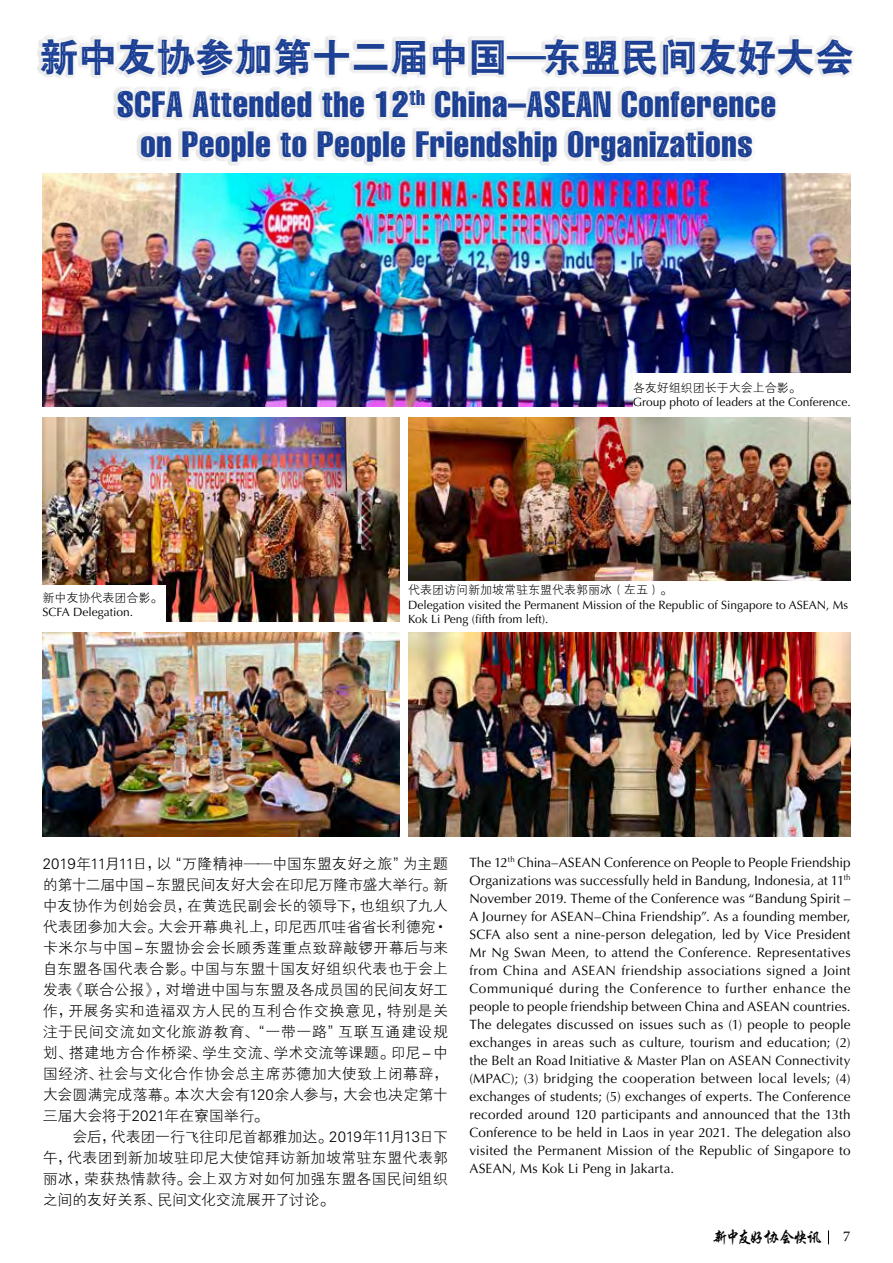
<style>
.page{position:relative;width:893px;height:1263px;background:#fff}
.page>*{position:absolute;margin:0;border:0;box-sizing:border-box;transform-origin:0 0}
.t1{font:39px "FZDHTJW GB1 0";color:#1e439b}
.t2{font:36px/40.2px "Helvetica LT Std Comp";letter-spacing:.02em;color:#1e439b;text-align:center}
.t3{font:16.5px "FZXKJW GB1 0";letter-spacing:-.1em;color:#000;scale:.92 1}
.t4{font:15px/21px "FZXH1 JW GB1 0";letter-spacing:.005em;color:#000;text-align:justify}
.t5{font:15px "Minion Pro";color:#000}
.t6{font:13.5px/18px "Optima LT Std";letter-spacing:.01em;color:#000;text-align:justify}
.t7{font:12px/14.4px "Optima LT Std";color:#000}
.t8{font:12px "FZXH1 JW GB1 0";color:#000}
</style>
<div class="page">
<svg style="left:828px;top:1230px;width:1px;height:14px"></svg>
<div style="left:37px;top:35px;width:820px;height:131px;background:#000;opacity:.75"></div>
<img style="left:43px;top:173px;width:808px;height:234px">
<img style="left:43px;top:418px;width:357px;height:203px">
<img style="left:408px;top:418px;width:442px;height:163px">
<img style="left:408px;top:632px;width:442px;height:204px">
<img style="left:43px;top:632px;width:357px;height:204px">
<div style="left:633px;top:373px;width:241px;height:44px;background:#fff"></div>
<div style="left:43px;top:585px;width:123px;height:39px;background:#fff"></div>
<h1 class="t1" style="left:39px;top:36px;width:817px">新中友协参加第十二届中国—东盟民间友好大会</h1>
<h2 class="t2" style="left:117px;top:83px;width:661px">SCFA Attended the 12<sup>th</sup> China–ASEAN Conference on People to People Friendship Organizations</h2>
<p class="t8" style="left:43px;top:591px;width:121px">新中友协代表团合影。</p>
<p class="t7" style="left:43px;top:605px;width:92px">SCFA Delegation.</p>
<p class="t8" style="left:633px;top:381px;width:169px">各友好组织团长于大会上合影。</p>
<p class="t7" style="left:633px;top:395px;width:220px">Group photo of leaders at the Conference.</p>
<p class="t8" style="left:408px;top:583px;width:265px">代表团访问新加坡常驻东盟代表郭丽冰（左五）。</p>
<p class="t7" style="left:408px;top:597px;width:441px">Delegation visited the Permanent Mission of the Republic of Singapore to ASEAN, Ms<br>Kok Li Peng (fifth from left).</p>
<p class="t4" style="left:43px;top:854px;width:407px">2019年11月11日，以“万隆精神——中国东盟友好之旅”为主题的第十二届中国－东盟民间友好大会在印尼万隆市盛大举行。新中友协作为创始会员，在黄选民副会长的领导下，也组织了九人代表团参加大会。大会开幕典礼上，印尼西爪哇省省长利德宛·卡米尔与中国－东盟协会会长顾秀莲重点致辞敲锣开幕后与来自东盟各国代表合影。中国与东盟十国友好组织代表也于会上发表《联合公报》，对增进中国与东盟及各成员国的民间友好工作，开展务实和造福双方人民的互利合作交换意见，特别是关注于民间交流如文化旅游教育、“一带一路”互联互通建设规划、搭建地方合作桥梁、学生交流、学术交流等课题。印尼－中国经济、社会与文化合作协会总主席苏德加大使致上闭幕辞，大会圆满完成落幕。本次大会有120余人参与，大会也决定第十三届大会将于2021年在寮国举行。</p>
<p class="t4" style="left:43px;top:1127px;width:407px;text-indent:30px">会后，代表团一行飞往印尼首都雅加达。2019年11月13日下午，代表团到新加坡驻印尼大使馆拜访新加坡常驻东盟代表郭丽冰，荣获热情款待。会上双方对如何加强东盟各国民间组织之间的友好关系、民间文化交流展开了讨论。</p>
<p class="t6" style="left:469px;top:853px;width:383px">The 12<sup>th</sup> China–ASEAN Conference on People to People Friendship Organizations was successfully held in Bandung, Indonesia, at 11<sup>th </sup>November 2019. Theme of the Conference was “Bandung Spirit – A Journey for ASEAN–China Friendship”. As a founding member, SCFA also sent a nine-person delegation, led by Vice President Mr Ng Swan Meen, to attend the Conference. Representatives from China and ASEAN friendship associations signed a Joint Communiqué during the Conference to further enhance the people to people friendship between China and ASEAN countries.<br>The delegates discussed on issues such as (1) people to people exchanges in areas such as culture, tourism and education; (2) the Belt an Road Initiative &amp; Master Plan on ASEAN Connectivity (MPAC); (3) bridging the cooperation between local levels; (4) exchanges of students; (5) exchanges of experts. The Conference recorded around 120 participants and announced that the 13th Conference to be held in Laos in year 2021. The delegation also visited the Permanent Mission of the Republic of Singapore to ASEAN, Ms Kok Li Peng in Jakarta.</p>
<p class="t3" style="left:713px;top:1228px;width:119px">新中友好协会快讯</p>
<p class="t5" style="left:843px;top:1228px;width:9px">7</p>
</div>
